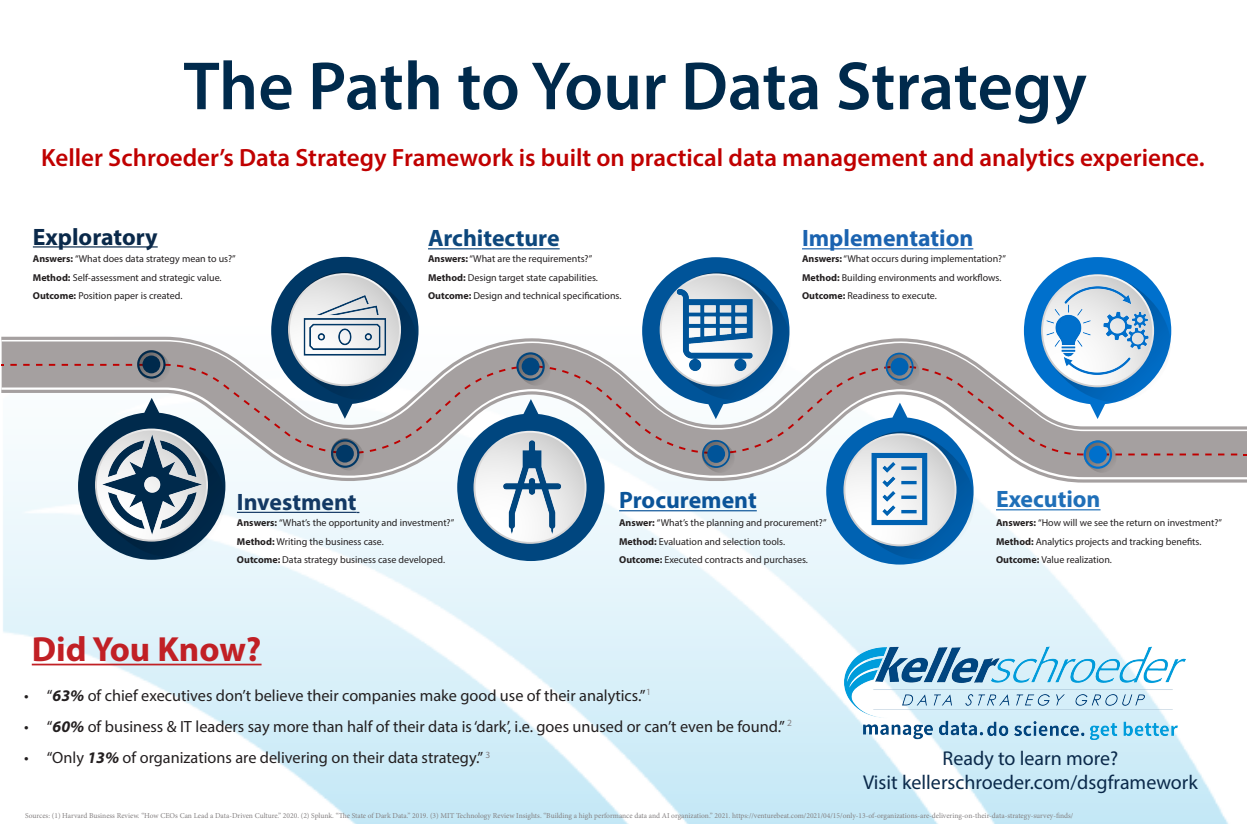
<style>
.page{position:relative;width:1247px;height:824px;background:#fff}
.page>*{position:absolute;margin:0;border:0;box-sizing:border-box;transform-origin:0 0}
.t1{font:600 68.75px "Myriad Pro";letter-spacing:-.005em;color:#002a4c}
.t2{font:700 35px "Myriad Pro";color:#c12025}
.t3{font:600 25px "Myriad Pro";color:#c00000}
.t4{font:700 23.75px "Myriad Pro";color:#1b63b0}
.t5{font:700 23.75px "Myriad Pro";color:#0d477c}
.t6{font:700 23.75px "Myriad Pro";color:#0a294a}
.t7{font:700 23.75px "Myriad Pro";color:#0b5499}
.t8{font:700 23.75px "Myriad Pro";color:#133964}
.t9{font:700 23.75px "Myriad Pro";color:#1f6fb8}
.t10{font:20px "Myriad Pro";color:#0a294a}
.t11{font:16.25px "Myriad Pro";color:#231f20}
.t12{font:10px "Myriad Pro";color:#231f20}
.t13{font:7.5px "Minion Pro";color:#848081}
.s1{font-weight:700}
.s2{font-weight:700;font-style:italic}
</style>
<div class="page">
<img style="left:3px;top:317px;width:1243px;height:506px">
<svg style="left:2px;top:341px;width:1244px;height:136px;fill:#a5a0a0"></svg>
<svg style="left:10px;top:364px;width:1226px;height:91px;fill:#a5a0a0"></svg>
<svg style="left:137px;top:350px;width:33px;height:32px"></svg>
<svg style="left:137px;top:350px;width:28px;height:28px"></svg>
<svg style="left:78px;top:397px;width:147px;height:162px"></svg>
<svg style="left:96px;top:429px;width:129px;height:127px;background:#183c59"></svg>
<svg style="left:331px;top:438px;width:32px;height:32px"></svg>
<svg style="left:271px;top:257px;width:99px;height:161px"></svg>
<svg style="left:331px;top:439px;width:28px;height:28px"></svg>
<svg style="left:287px;top:272px;width:129px;height:127px"></svg>
<svg style="left:290px;top:275px;width:109px;height:109px"></svg>
<svg style="left:647px;top:406px;width:102px;height:13px"></svg>
<svg style="left:701px;top:440px;width:33px;height:32px"></svg>
<svg style="left:702px;top:440px;width:28px;height:27px"></svg>
<svg style="left:1023px;top:257px;width:147px;height:162px"></svg>
<svg style="left:1083px;top:440px;width:33px;height:32px"></svg>
<svg style="left:1083px;top:440px;width:28px;height:28px"></svg>
<svg style="left:457px;top:554px;width:147px;height:6px"></svg>
<img style="left:370px;top:249px;width:277px;height:305px">
<img style="left:487px;top:248px;width:332px;height:158px">
<img style="left:749px;top:334px;width:332px;height:358px">
<img style="left:829px;top:620px;width:370px;height:113px">
<img style="left:834px;top:703px;width:401px;height:62px">
<img style="left:1024px;top:258px;width:146px;height:145px">
<img style="left:90px;top:430px;width:119px;height:116px">
<img style="left:279px;top:277px;width:118px;height:100px">
<hr style="left:33px;top:246px;width:125px;height:1px;background:#0a294a">
<hr style="left:237px;top:511px;width:119px;height:1px;background:#133964">
<hr style="left:428px;top:248px;width:131px;height:1px;background:#0d477c">
<hr style="left:619px;top:510px;width:137px;height:1px;background:#0b5499">
<hr style="left:801px;top:248px;width:172px;height:1px;background:#1b63b0">
<hr style="left:995px;top:509px;width:105px;height:1px;background:#1f6fb8">
<hr style="left:32px;top:663px;width:229px;height:2px;background:#c12025">
<p class="t1" style="left:183px;top:42px;width:904px">The Path to Your Data Strategy</p>
<p class="t3" style="left:41px;top:142px;width:1164px">Keller Schroeder’s Data Strategy Framework is built on practical data management and analytics experience.</p>
<p class="t6" style="left:33px;top:221px;width:126px">Exploratory</p>
<p class="t12" style="left:33px;top:252px;width:204px"><span class="s1">Answers:</span> “What does data strategy mean to us?”</p>
<p class="t12" style="left:33px;top:271px;width:190px"><span class="s1">Method:</span> Self-assessment and strategic value.</p>
<p class="t12" style="left:33px;top:289px;width:151px"><span class="s1">Outcome:</span> Position paper is created.</p>
<p class="t5" style="left:428px;top:223px;width:133px">Architecture</p>
<p class="t12" style="left:428px;top:252px;width:166px"><span class="s1">Answers:</span> “What are the requirements?”</p>
<p class="t12" style="left:428px;top:271px;width:171px"><span class="s1">Method:</span> Design target state capabilities.</p>
<p class="t12" style="left:428px;top:289px;width:195px"><span class="s1">Outcome:</span> Design and technical specifications.</p>
<p class="t4" style="left:801px;top:223px;width:173px">Implementation</p>
<p class="t12" style="left:801px;top:252px;width:205px"><span class="s1">Answers:</span> “What occurs during implementation?”</p>
<p class="t12" style="left:801px;top:271px;width:201px"><span class="s1">Method:</span> Building environments and workflows.</p>
<p class="t12" style="left:801px;top:289px;width:136px"><span class="s1">Outcome:</span> Readiness to execute.</p>
<p class="t8" style="left:237px;top:486px;width:121px">Investment</p>
<p class="t12" style="left:237px;top:516px;width:219px"><span class="s1">Answers:</span> “What’s the opportunity and investment?”</p>
<p class="t12" style="left:237px;top:535px;width:148px"><span class="s1">Method:</span> Writing the business case.</p>
<p class="t12" style="left:237px;top:553px;width:209px"><span class="s1">Outcome:</span> Data strategy business case developed.</p>
<p class="t7" style="left:619px;top:484px;width:139px">Procurement</p>
<p class="t12" style="left:619px;top:516px;width:209px"><span class="s1">Answer:</span> “What’s the planning and procurement?”</p>
<p class="t12" style="left:619px;top:535px;width:167px"><span class="s1">Method:</span> Evaluation and selection tools.</p>
<p class="t12" style="left:619px;top:553px;width:190px"><span class="s1">Outcome:</span> Executed contracts and purchases.</p>
<p class="t9" style="left:995px;top:483px;width:106px">Execution</p>
<p class="t12" style="left:995px;top:516px;width:227px"><span class="s1">Answers:</span> “How will we see the return on investment?”</p>
<p class="t12" style="left:995px;top:535px;width:207px"><span class="s1">Method:</span> Analytics projects and tracking benefits.</p>
<p class="t12" style="left:995px;top:553px;width:117px"><span class="s1">Outcome:</span> Value realization.</p>
<p class="t2" style="left:32px;top:626px;width:231px">Did You Know?</p>
<p class="t11" style="left:24px;top:684px;width:628px">• “<span class="s2">63%</span> of chief executives don’t believe their companies make good use of their analytics.”<sup>1</sup></p>
<p class="t11" style="left:24px;top:716px;width:769px">• “<span class="s2">60%</span> of business &amp; IT leaders say more than half of their data is ‘dark’, i.e. goes unused or can’t even be found.” <sup>2</sup></p>
<p class="t11" style="left:24px;top:747px;width:467px">• “Only <span class="s2">13%</span> of organizations are delivering on their data strategy.” <sup>3</sup></p>
<p class="t10" style="left:942px;top:745px;width:177px">Ready to learn more?</p>
<p class="t10" style="left:862px;top:769px;width:336px">Visit kellerschroeder.com/dsgframework</p>
<p class="t13" style="left:25px;top:810px;width:1049px">Sources: (1) Harvard Business Review. “How CEOs Can Lead a Data-Driven Culture.” 2020. (2) Splunk. “The State of Dark Data.” 2019. (3) MIT Technology Review Insights. “Building a high performance data and AI organization.” 2021. https://venturebeat.com/2021/04/15/only-13-of-organizations-are-delivering-on-their-data-strategy-survey-finds/</p>
</div>
